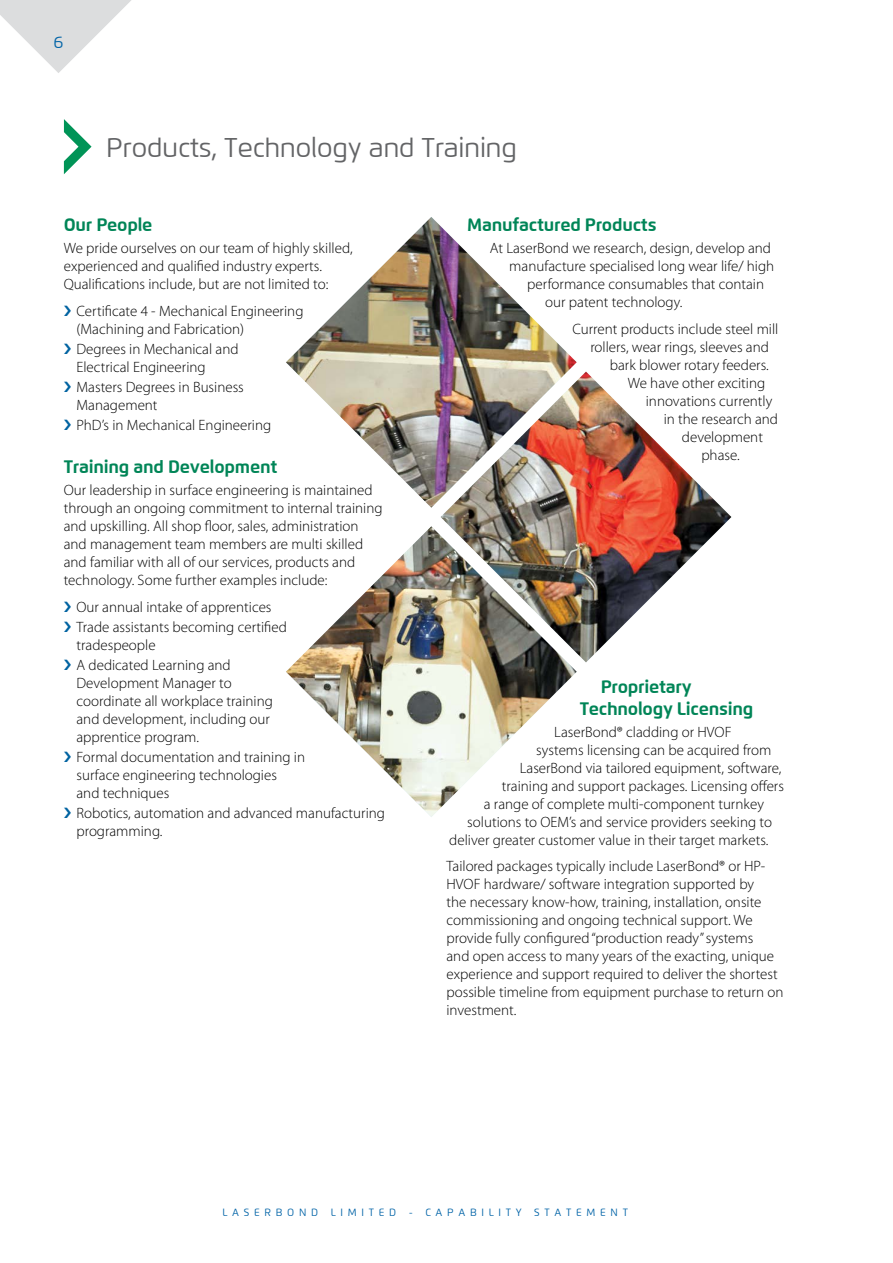
<style>
.page{position:relative;width:893px;height:1263px;background:#fff}
.page>*{position:absolute;margin:0;border:0;box-sizing:border-box;transform-origin:0 0}
.t1{font:27px "Flexo";letter-spacing:-.015em;color:#636466}
.t2{font:700 18px/21.6px "Flexo";letter-spacing:-.015em;color:#008557}
.t3{font:16.5px "Flexo";color:#0063a7}
.t4{font:300 15px/18px "Myriad Pro";color:#000}
.t5{font:10.5px "Flexo";letter-spacing:.45em;color:#0063a7}
</style>
<div class="page">
<svg style="left:64px;top:119px;width:28px;height:55px"></svg>
<img style="left:286px;top:217px;width:445px;height:600px">
<svg style="left:0;top:0;width:131px;height:73px"></svg>
<p class="t3" style="left:53px;top:32px;width:11px">6</p>
<h1 class="t1" style="left:106px;top:132px;width:412px">Products, Technology and Training</h1>
<p class="t2" style="left:64px;top:214px;width:90px">Our People</p>
<p class="t4" style="left:64px;top:239px;width:290px">We pride ourselves on our team of highly skilled, experienced and qualified industry experts.<br>Qualifications include, but are not limited to:</p>
<p class="t4" style="left:77px;top:302px;width:228px">Certificate 4 - Mechanical Engineering (Machining and Fabrication)</p>
<p class="t4" style="left:77px;top:340px;width:164px">Degrees in Mechanical and<br>Electrical Engineering</p>
<p class="t4" style="left:76px;top:378px;width:169px">Masters Degrees in Business<br>Management</p>
<p class="t4" style="left:76px;top:416px;width:196px">PhD’s in Mechanical Engineering</p>
<p class="t2" style="left:64px;top:456px;width:215px">Training and Development</p>
<p class="t4" style="left:64px;top:481px;width:320px">Our leadership in surface engineering is maintained through an ongoing commitment to internal training and upskilling. All shop floor, sales, administration and management team members are multi skilled and familiar with all of our services, products and technology. Some further examples include:</p>
<p class="t4" style="left:77px;top:597px;width:212px;line-height:20.1px">Our annual intake of apprentices<br>Trade assistants becoming certified</p>
<p class="t4" style="left:76px;top:635px;width:156px;line-height:20.1px">tradespeople<br>A dedicated Learning and</p>
<p class="t4" style="left:76px;top:674px;width:198px">Development Manager to coordinate all workplace training and development, including our apprentice program.</p>
<p class="t4" style="left:76px;top:748px;width:230px">Formal documentation and training in surface engineering technologies<br>and techniques</p>
<p class="t4" style="left:76px;top:804px;width:310px">Robotics, automation and advanced manufacturing programming.</p>
<p class="t2" style="left:467px;top:214px;width:191px">Manufactured Products</p>
<p class="t4" style="left:490px;top:239px;width:283px">At LaserBond we research, design, develop and</p>
<p class="t4" style="left:509px;top:257px;width:266px">manufacture specialised long wear life/ high</p>
<p class="t4" style="left:527px;top:275px;width:238px">performance consumables that contain</p>
<p class="t4" style="left:545px;top:293px;width:139px">our patent technology.</p>
<p class="t4" style="left:572px;top:320px;width:208px">Current products include steel mill</p>
<p class="t4" style="left:590px;top:338px;width:180px">rollers, wear rings, sleeves and</p>
<p class="t4" style="left:610px;top:356px;width:160px">bark blower rotary feeders.</p>
<p class="t4" style="left:628px;top:374px;width:139px">We have other exciting</p>
<p class="t4" style="left:646px;top:392px;width:128px">innovations currently</p>
<p class="t4" style="left:664px;top:410px;width:116px">in the research and</p>
<p class="t4" style="left:682px;top:428px;width:83px">development</p>
<p class="t4" style="left:701px;top:446px;width:40px">phase.</p>
<p class="t2" style="left:580px;top:675px;width:175px;text-indent:21px">Proprietary<br>Technology Licensing</p>
<p class="t4" style="left:554px;top:723px;width:179px">LaserBond® cladding or HVOF</p>
<p class="t4" style="left:536px;top:741px;width:237px">systems licensing can be acquired from</p>
<p class="t4" style="left:520px;top:759px;width:263px">LaserBond via tailored equipment, software,</p>
<p class="t4" style="left:502px;top:777px;width:284px">training and support packages. Licensing offers</p>
<p class="t4" style="left:484px;top:795px;width:282px">a range of complete multi-component turnkey</p>
<p class="t4" style="left:467px;top:813px;width:306px">solutions to OEM’s and service providers seeking to</p>
<p class="t4" style="left:449px;top:831px;width:321px">deliver greater customer value in their target markets.</p>
<p class="t4" style="left:446px;top:857px;width:338px">Tailored packages typically include LaserBond® or HP-HVOF hardware/ software integration supported by<br>the necessary know-how, training, installation, onsite commissioning and ongoing technical support. We provide fully configured “production ready” systems<br>and open access to many years of the exacting, unique experience and support required to deliver the shortest possible timeline from equipment purchase to return on investment.</p>
<p class="t5" style="left:222px;top:1206px;width:407px">LASERBOND LIMITED - CAPABILITY STATEMENT</p>
</div>
